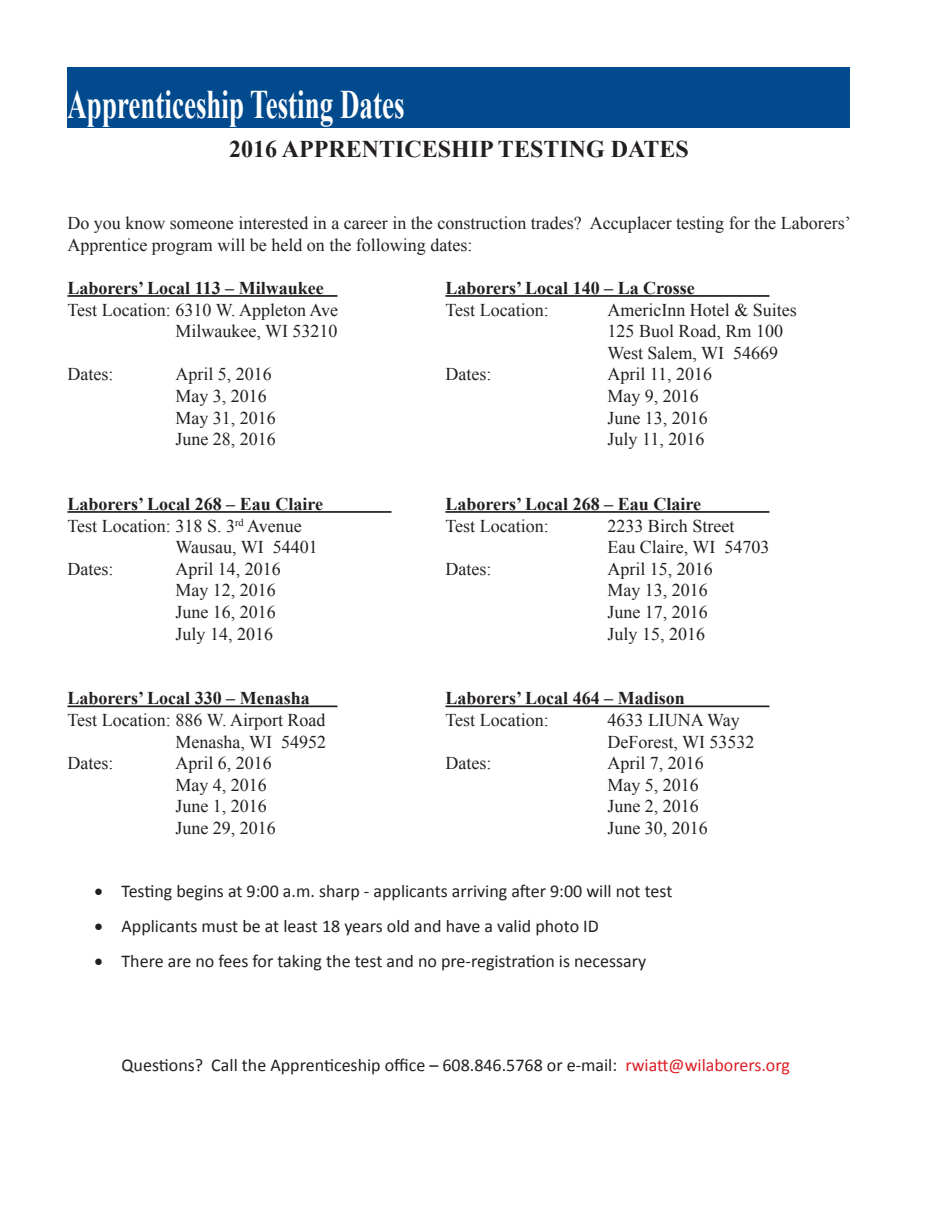
<style>
.page{position:relative;width:945px;height:1215px;background:#fff}
.page>*{position:absolute;margin:0;border:0;box-sizing:border-box;transform-origin:0 0}
.t1{font:700 40.5px "Times New Roman";color:#fff;scale:.67 1}
.t2{font:700 24px "Times New Roman";color:#231f20}
.t3{font:18px/21.6px "Times New Roman";color:#231f20}
.t4{font:18px "Calibri";color:#231f20}
.t5{font:700 18px "Times New Roman";color:#231f20}
.s1{color:#dc1f25}
</style>
<div class="page">
<div style="left:68px;top:68px;width:782px;height:60px;background:#004a8d"></div>
<hr style="left:68px;top:295px;width:270px;height:2px;background:#231f20">
<hr style="left:446px;top:295px;width:324px;height:2px;background:#231f20">
<hr style="left:68px;top:511px;width:324px;height:2px;background:#231f20">
<hr style="left:446px;top:511px;width:324px;height:2px;background:#231f20">
<hr style="left:68px;top:705px;width:270px;height:2px;background:#231f20">
<hr style="left:446px;top:705px;width:324px;height:2px;background:#231f20">
<h1 class="t1" style="left:68px;top:77px;width:505px">Apprenticeship Testing Dates</h1>
<h2 class="t2" style="left:229px;top:133px;width:461px">2016 APPRENTICESHIP TESTING DATES</h2>
<p class="t3" style="left:68px;top:212px;width:785px">Do you know someone interested in a career in the construction trades? Accuplacer testing for the Laborers’<br>Apprentice program will be held on the following dates:</p>
<p class="t5" style="left:68px;top:276px;width:258px">Laborers’ Local 113 – Milwaukee</p>
<p class="t5" style="left:446px;top:276px;width:251px">Laborers’ Local 140 – La Crosse</p>
<p class="t3" style="left:68px;top:298px;width:272px">Test Location: 6310 W. Appleton Ave</p>
<p class="t3" style="left:446px;top:298px;width:105px">Test Location:</p>
<p class="t3" style="left:608px;top:298px;width:191px">AmericInn Hotel &amp; Suites</p>
<p class="t3" style="left:176px;top:320px;width:164px">Milwaukee, WI 53210</p>
<p class="t3" style="left:608px;top:320px;width:177px">125 Buol Road, Rm 100<br>West Salem, WI 54669</p>
<p class="t3" style="left:68px;top:363px;width:47px">Dates:</p>
<p class="t3" style="left:176px;top:363px;width:98px">April 5, 2016</p>
<p class="t3" style="left:446px;top:363px;width:47px">Dates:</p>
<p class="t3" style="left:608px;top:363px;width:106px">April 11, 2016</p>
<p class="t3" style="left:176px;top:385px;width:93px">May 3, 2016</p>
<p class="t3" style="left:608px;top:385px;width:93px">May 9, 2016</p>
<p class="t3" style="left:176px;top:406px;width:102px">May 31, 2016</p>
<p class="t3" style="left:608px;top:406px;width:102px">June 13, 2016</p>
<p class="t3" style="left:176px;top:428px;width:102px">June 28, 2016</p>
<p class="t3" style="left:608px;top:428px;width:98px">July 11, 2016</p>
<p class="t5" style="left:68px;top:492px;width:257px">Laborers’ Local 268 – Eau Claire</p>
<p class="t5" style="left:446px;top:492px;width:257px">Laborers’ Local 268 – Eau Claire</p>
<p class="t3" style="left:68px;top:514px;width:236px">Test Location: 318 S. 3<sup>rd</sup> Avenue</p>
<p class="t3" style="left:445px;top:514px;width:105px">Test Location:</p>
<p class="t3" style="left:607px;top:514px;width:128px">2233 Birch Street</p>
<p class="t3" style="left:176px;top:536px;width:144px">Wausau, WI 54401</p>
<p class="t3" style="left:608px;top:536px;width:164px">Eau Claire, WI 54703</p>
<p class="t3" style="left:68px;top:558px;width:47px">Dates:</p>
<p class="t3" style="left:176px;top:558px;width:107px">April 14, 2016</p>
<p class="t3" style="left:446px;top:558px;width:47px">Dates:</p>
<p class="t3" style="left:608px;top:558px;width:107px">April 15, 2016</p>
<p class="t3" style="left:176px;top:579px;width:102px">May 12, 2016</p>
<p class="t3" style="left:608px;top:579px;width:102px">May 13, 2016</p>
<p class="t3" style="left:176px;top:601px;width:102px">June 16, 2016</p>
<p class="t3" style="left:608px;top:601px;width:102px">June 17, 2016</p>
<p class="t3" style="left:176px;top:622px;width:99px">July 14, 2016</p>
<p class="t3" style="left:608px;top:622px;width:99px">July 15, 2016</p>
<p class="t5" style="left:68px;top:686px;width:244px">Laborers’ Local 330 – Menasha</p>
<p class="t5" style="left:446px;top:686px;width:241px">Laborers’ Local 464 – Madison</p>
<p class="t3" style="left:68px;top:709px;width:260px">Test Location: 886 W. Airport Road</p>
<p class="t3" style="left:446px;top:709px;width:105px">Test Location:</p>
<p class="t3" style="left:608px;top:709px;width:134px">4633 LIUNA Way</p>
<p class="t3" style="left:176px;top:730px;width:152px">Menasha, WI 54952</p>
<p class="t3" style="left:608px;top:730px;width:149px">DeForest, WI 53532</p>
<p class="t3" style="left:68px;top:752px;width:47px">Dates:</p>
<p class="t3" style="left:176px;top:752px;width:98px">April 6, 2016</p>
<p class="t3" style="left:446px;top:752px;width:47px">Dates:</p>
<p class="t3" style="left:608px;top:752px;width:98px">April 7, 2016</p>
<p class="t3" style="left:176px;top:774px;width:93px">May 4, 2016</p>
<p class="t3" style="left:608px;top:774px;width:93px">May 5, 2016</p>
<p class="t3" style="left:176px;top:795px;width:93px">June 1, 2016</p>
<p class="t3" style="left:608px;top:795px;width:93px">June 2, 2016</p>
<p class="t3" style="left:176px;top:817px;width:102px">June 29, 2016</p>
<p class="t3" style="left:608px;top:817px;width:102px">June 30, 2016</p>
<p class="t4" style="left:94px;top:880px;width:579px">• Testing begins at 9:00 a.m. sharp - applicants arriving after 9:00 will not test</p>
<p class="t4" style="left:94px;top:914px;width:506px">• Applicants must be at least 18 years old and have a valid photo ID</p>
<p class="t4" style="left:94px;top:949px;width:553px">• There are no fees for taking the test and no pre-registration is necessary</p>
<p class="t4" style="left:122px;top:1054px;width:670px">Questions? Call the Apprenticeship office – 608.846.5768 or e-mail: <span class="s1">rwiatt@wilaborers.org</span></p>
</div>
